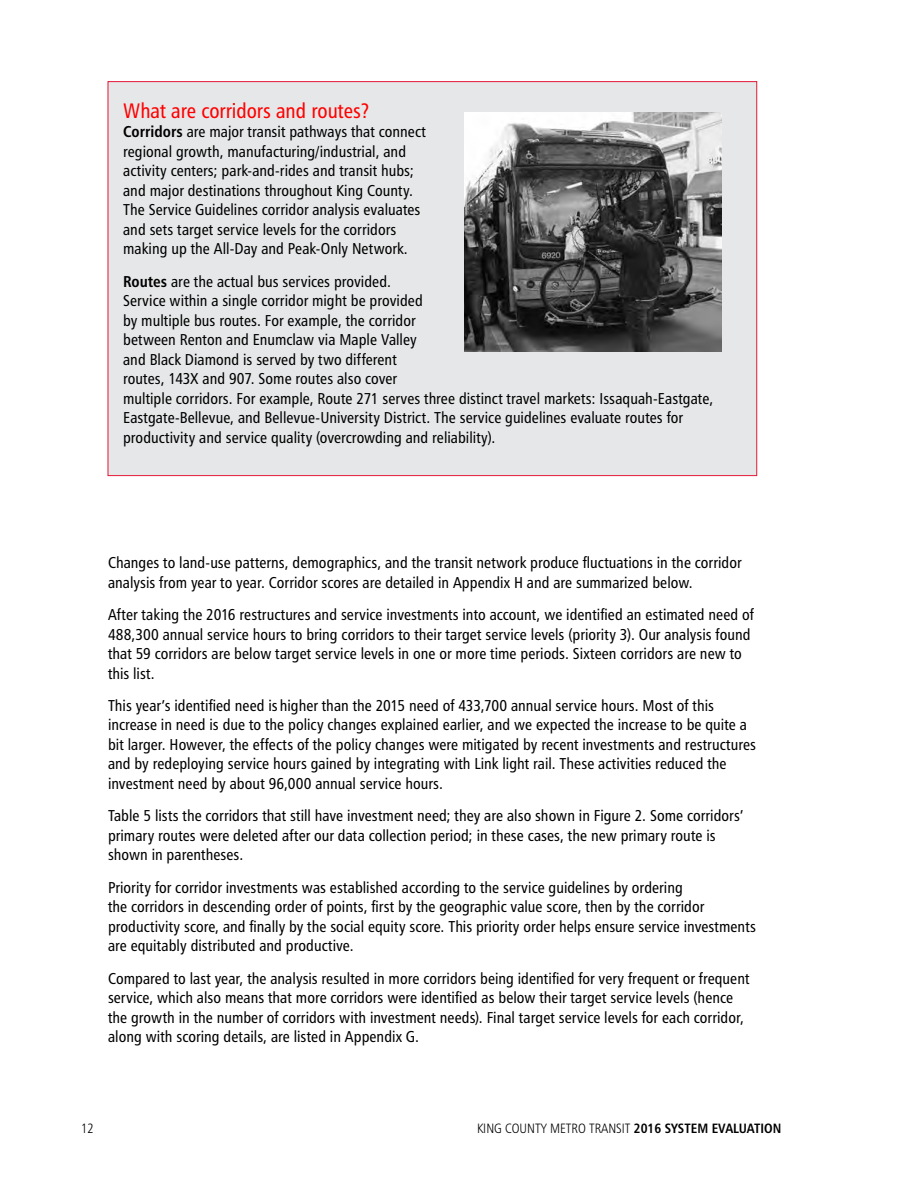
<style>
.page{position:relative;width:918px;height:1188px;background:#fff}
.page>*{position:absolute;margin:0;border:0;box-sizing:border-box;transform-origin:0 0}
.t1{font:21px "Humanist 777 BT Roman Condensed B";color:#f00}
.t2{font:15.75px/19.5px "Humanist 777 BT Roman Condensed B";color:#000}
.t3{font:13.5px "Humanist 777 BT Light Condensed B";color:#000}
.s1{font-family:"Humanist 777 BT Bold Condensed B"}
</style>
<div class="page">
<div style="left:108px;top:81px;width:649px;height:395px;background:#e6e7e8;border:1px solid #e31837"></div>
<img style="left:464px;top:112px;width:257px;height:239px">
<h1 class="t1" style="left:123px;top:97px;width:248px">What are corridors and routes?</h1>
<p class="t2" style="left:123px;top:122px;width:304px"><span class="s1">Corridors</span> are major transit pathways that connect regional growth, manufacturing/industrial, and activity centers; park-and-rides and transit hubs; and major destinations throughout King County.<br>The Service Guidelines corridor analysis evaluates and sets target service levels for the corridors making up the All-Day and Peak-Only Network.</p>
<p class="t2" style="left:123px;top:271px;width:592px"><span class="s1">Routes</span> are the actual bus services provided.<br>Service within a single corridor might be provided<br>by multiple bus routes. For example, the corridor<br>between Renton and Enumclaw via Maple Valley<br>and Black Diamond is served by two different<br>routes, 143X and 907. Some routes also cover<br>multiple corridors. For example, Route 271 serves three distinct travel markets: Issaquah-Eastgate, Eastgate-Bellevue, and Bellevue-University District. The service guidelines evaluate routes for productivity and service quality (overcrowding and reliability).</p>
<p class="t2" style="left:108px;top:553px;width:635px">Changes to land-use patterns, demographics, and the transit network produce fluctuations in the corridor analysis from year to year. Corridor scores are detailed in Appendix H and are summarized below.</p>
<p class="t2" style="left:108px;top:604px;width:648px">After taking the 2016 restructures and service investments into account, we identified an estimated need of 488,300 annual service hours to bring corridors to their target service levels (priority 3). Our analysis found that 59 corridors are below target service levels in one or more time periods. Sixteen corridors are new to this list.</p>
<p class="t2" style="left:108px;top:695px;width:649px">This year’s identified need is higher than the 2015 need of 433,700 annual service hours. Most of this increase in need is due to the policy changes explained earlier, and we expected the increase to be quite a bit larger. However, the effects of the policy changes were mitigated by recent investments and restructures and by redeploying service hours gained by integrating with Link light rail. These activities reduced the investment need by about 96,000 annual service hours.</p>
<p class="t2" style="left:108px;top:806px;width:637px">Table 5 lists the corridors that still have investment need; they are also shown in Figure 2. Some corridors’ primary routes were deleted after our data collection period; in these cases, the new primary route is shown in parentheses.</p>
<p class="t2" style="left:108px;top:877px;width:649px">Priority for corridor investments was established according to the service guidelines by ordering<br>the corridors in descending order of points, first by the geographic value score, then by the corridor productivity score, and finally by the social equity score. This priority order helps ensure service investments are equitably distributed and productive.</p>
<p class="t2" style="left:108px;top:968px;width:643px">Compared to last year, the analysis resulted in more corridors being identified for very frequent or frequent service, which also means that more corridors were identified as below their target service levels (hence the growth in the number of corridors with investment needs). Final target service levels for each corridor, along with scoring details, are listed in Appendix G.</p>
<p class="t3" style="left:81px;top:1120px;width:14px">12</p>
<p class="t3" style="left:477px;top:1120px;width:306px">KING COUNTY METRO TRANSIT <span class="s1">2016 SYSTEM EVALUATION</span></p>
</div>
